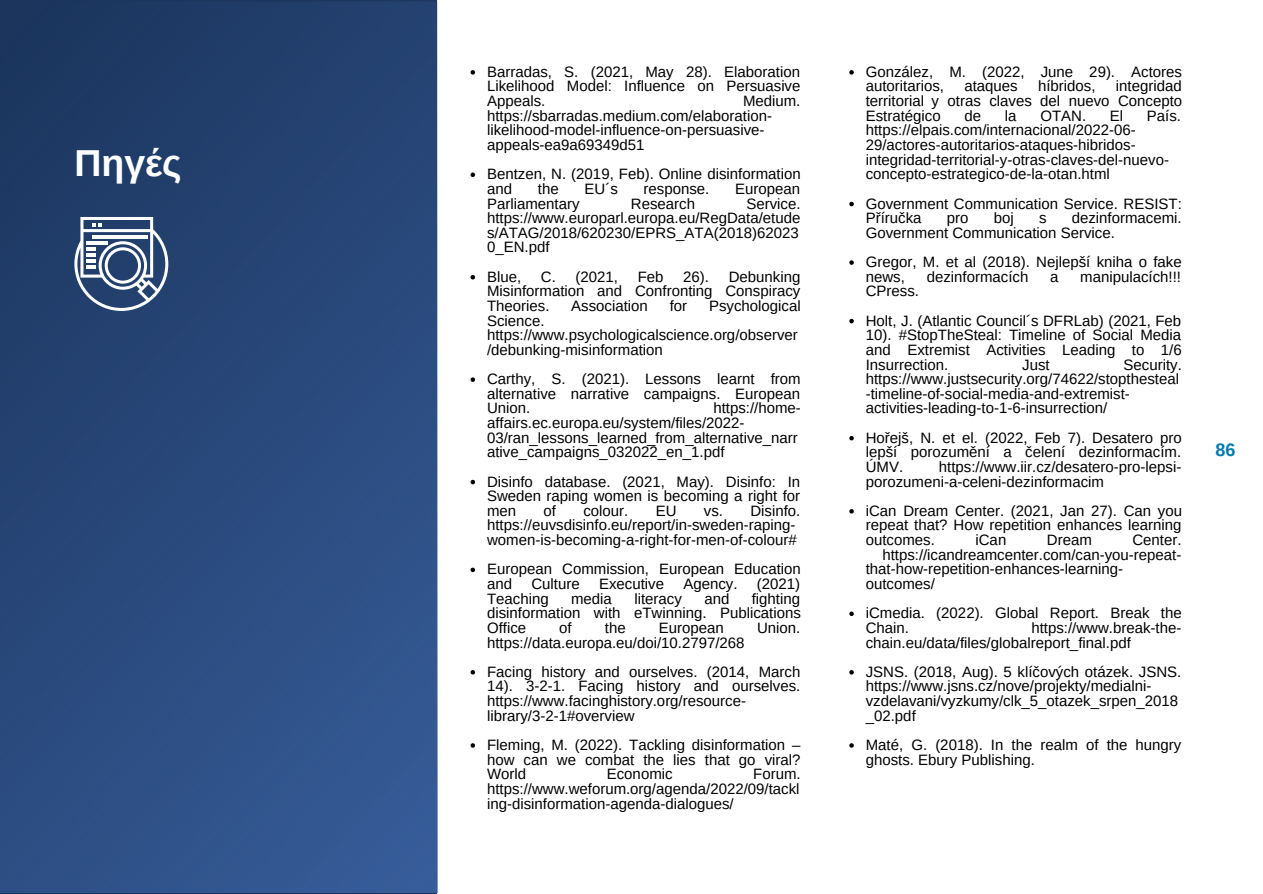
<style>
.page{position:relative;width:1263px;height:894px;background:#fff}
.page>*{position:absolute;margin:0;border:0;box-sizing:border-box;transform-origin:0 0}
.t1{font:700 37.5px "Arimo";color:#fff}
.t2{font:700 18px "Arimo";color:#007bad}
.t3{font:15px/14.5px "Arimo";color:#000}
</style>
<div class="page">
<img style="left:0;top:0;width:437px;height:892px">
<svg style="left:74px;top:217px;width:94px;height:94px"></svg>
<svg style="left:471px;top:70px;width:4px;height:5px"></svg>
<svg style="left:471px;top:172px;width:4px;height:5px"></svg>
<svg style="left:471px;top:275px;width:4px;height:4px"></svg>
<svg style="left:471px;top:377px;width:4px;height:5px"></svg>
<svg style="left:471px;top:479px;width:4px;height:5px"></svg>
<svg style="left:471px;top:567px;width:4px;height:5px"></svg>
<svg style="left:471px;top:670px;width:4px;height:4px"></svg>
<svg style="left:471px;top:743px;width:4px;height:4px"></svg>
<svg style="left:849px;top:70px;width:5px;height:5px"></svg>
<svg style="left:849px;top:202px;width:5px;height:4px"></svg>
<svg style="left:849px;top:260px;width:5px;height:5px"></svg>
<svg style="left:849px;top:319px;width:5px;height:4px"></svg>
<svg style="left:849px;top:436px;width:5px;height:4px"></svg>
<svg style="left:849px;top:509px;width:5px;height:4px"></svg>
<svg style="left:849px;top:611px;width:5px;height:5px"></svg>
<svg style="left:849px;top:670px;width:5px;height:4px"></svg>
<svg style="left:849px;top:743px;width:5px;height:4px"></svg>
<p class="t1" style="left:74px;top:141px;width:109px">Πηγές</p>
<p class="t3" style="left:487px;top:64px;width:315px;text-align:justify">Barradas, S. (2021, May 28). Elaboration Likelihood Model: Influence on Persuasive Appeals.</p>
<p class="t3" style="left:487px;top:94px;width:315px;text-indent:256px">Medium. https://sbarradas.medium.com/elaboration&shy;likelihood-model-influence-on-persuasive&shy;appeals-ea9a69349d51</p>
<p class="t3" style="left:487px;top:167px;width:315px">Bentzen, N. (2019, Feb). Online disinformation and</p>
<p class="t3" style="left:538px;top:181px;width:22px">the</p>
<p class="t3" style="left:584px;top:181px;width:35px">EU´s</p>
<p class="t3" style="left:644px;top:181px;width:67px">response.</p>
<p class="t3" style="left:735px;top:181px;width:67px">European</p>
<p class="t3" style="left:487px;top:196px;width:94px">Parliamentary</p>
<p class="t3" style="left:631px;top:196px;width:66px">Research</p>
<p class="t3" style="left:487px;top:196px;width:315px;text-indent:259px">Service. https://www.europarl.europa.eu/RegData/etude s/ATAG/2018/620230/EPRS_ATA(2018)62023<br>0_EN.pdf</p>
<p class="t3" style="left:487px;top:269px;width:36px">Blue,</p>
<p class="t3" style="left:541px;top:269px;width:79px">C. (2021,</p>
<p class="t3" style="left:638px;top:269px;width:27px">Feb</p>
<p class="t3" style="left:683px;top:269px;width:27px">26).</p>
<p class="t3" style="left:487px;top:269px;width:315px;text-align:justify;text-indent:242px">Debunking Misinformation and Confronting Conspiracy Theories.</p>
<p class="t3" style="left:571px;top:298px;width:78px">Association</p>
<p class="t3" style="left:670px;top:298px;width:19px">for</p>
<p class="t3" style="left:709px;top:298px;width:93px">Psychological</p>
<p class="t3" style="left:487px;top:313px;width:312px">Science. https://www.psychologicalscience.org/observer /debunking-misinformation</p>
<p class="t3" style="left:487px;top:371px;width:315px;text-align:justify">Carthy, S. (2021). Lessons learnt from alternative narrative campaigns. European Union.</p>
<p class="t3" style="left:487px;top:401px;width:315px;text-indent:226px">https://home&shy;affairs.ec.europa.eu/system/files/2022- 03/ran_lessons_learned_from_alternative_narr ative_campaigns_032022_en_1.pdf</p>
<p class="t3" style="left:487px;top:474px;width:315px;text-align:justify">Disinfo database. (2021, May). Disinfo: In Sweden raping women is becoming a right for men</p>
<p class="t3" style="left:487px;top:503px;width:315px;text-indent:217px">vs. Disinfo. https://euvsdisinfo.eu/report/in-sweden-raping&shy;women-is-becoming-a-right-for-men-of-colour#</p>
<p class="t3" style="left:487px;top:561px;width:315px">European Commission, European Education and</p>
<p class="t3" style="left:543px;top:503px;width:14px">of</p>
<p class="t3" style="left:583px;top:503px;width:46px">colour.</p>
<p class="t3" style="left:656px;top:503px;width:22px">EU</p>
<p class="t3" style="left:531px;top:576px;width:50px">Culture</p>
<p class="t3" style="left:599px;top:576px;width:66px">Executive</p>
<p class="t3" style="left:683px;top:576px;width:56px">Agency.</p>
<p class="t3" style="left:757px;top:576px;width:45px">(2021)</p>
<p class="t3" style="left:487px;top:591px;width:63px">Teaching</p>
<p class="t3" style="left:571px;top:591px;width:42px">media</p>
<p class="t3" style="left:634px;top:591px;width:49px">literacy</p>
<p class="t3" style="left:704px;top:591px;width:27px">and</p>
<p class="t3" style="left:487px;top:591px;width:315px;text-align:justify;text-indent:265px">fighting disinformation with eTwinning. Publications Office</p>
<p class="t3" style="left:559px;top:620px;width:14px">of</p>
<p class="t3" style="left:605px;top:620px;width:22px">the</p>
<p class="t3" style="left:659px;top:620px;width:67px">European</p>
<p class="t3" style="left:757px;top:620px;width:45px">Union.</p>
<p class="t3" style="left:487px;top:635px;width:259px">https://data.europa.eu/doi/10.2797/268</p>
<p class="t3" style="left:487px;top:664px;width:315px">Facing history and ourselves. (2014, March 14). 3-2-1. Facing history and ourselves. https://www.facinghistory.org/resource&shy;library/3-2-1#overview</p>
<p class="t3" style="left:487px;top:737px;width:315px;text-align:justify">Fleming, M. (2022). Tackling disinformation – how can we combat the lies that go viral?<br>World</p>
<p class="t3" style="left:607px;top:766px;width:67px">Economic</p>
<p class="t3" style="left:487px;top:766px;width:315px;text-align:justify;text-indent:266px">Forum. https://www.weforum.org/agenda/2022/09/tackl ing-disinformation-agenda-dialogues/</p>
<p class="t3" style="left:866px;top:64px;width:318px">González, M. (2022, June 29). Actores autoritarios,</p>
<p class="t3" style="left:964px;top:79px;width:55px">ataques</p>
<p class="t3" style="left:1038px;top:79px;width:59px">híbridos,</p>
<p class="t3" style="left:866px;top:79px;width:318px;text-align:justify;text-indent:250px">integridad territorial y otras claves del nuevo Concepto Estratégico</p>
<p class="t3" style="left:964px;top:108px;width:18px">de</p>
<p class="t3" style="left:1005px;top:108px;width:13px">la</p>
<p class="t3" style="left:1040px;top:108px;width:47px">OTAN.</p>
<p class="t3" style="left:1110px;top:108px;width:15px">El</p>
<p class="t3" style="left:1147px;top:108px;width:36px">País.</p>
<p class="t3" style="left:866px;top:123px;width:305px">https://elpais.com/internacional/2022-06- 29/actores-autoritarios-ataques-hibridos&shy;integridad-territorial-y-otras-claves-del-nuevo&shy;concepto-estrategico-de-la-otan.html</p>
<p class="t3" style="left:866px;top:196px;width:318px">Government Communication Service. RESIST:<br>Příručka</p>
<p class="t3" style="left:866px;top:211px;width:317px;text-indent:206px">dezinformacemi.<br>Government Communication Service.</p>
<p class="t3" style="left:866px;top:254px;width:317px">Gregor, M. et al (2018). Nejlepší kniha o fake news,</p>
<p class="t3" style="left:947px;top:211px;width:23px">pro</p>
<p class="t3" style="left:994px;top:211px;width:22px">boj</p>
<p class="t3" style="left:1039px;top:211px;width:9px">s</p>
<p class="t3" style="left:927px;top:269px;width:103px">dezinformacích</p>
<p class="t3" style="left:1050px;top:269px;width:10px">a</p>
<p class="t3" style="left:1080px;top:269px;width:102px">manipulacích!!!</p>
<p class="t3" style="left:866px;top:284px;width:55px">CPress.</p>
<p class="t3" style="left:866px;top:313px;width:317px;text-align:justify">Holt, J. (Atlantic Council´s DFRLab) (2021, Feb 10). #StopTheSteal: Timeline of Social Media and Extremist Activities Leading to 1/6<br>Insurrection.</p>
<p class="t3" style="left:866px;top:357px;width:318px;text-indent:258px">Security. https://www.justsecurity.org/74622/stopthesteal -timeline-of-social-media-and-extremist&shy;activities-leading-to-1-6-insurrection/</p>
<p class="t3" style="left:866px;top:430px;width:318px;text-align:justify">Hořejš, N. et el. (2022, Feb 7). Desatero pro lepší porozumění a čelení dezinformacím.<br>ÚMV.</p>
<p class="t3" style="left:1022px;top:357px;width:29px">Just</p>
<p class="t3" style="left:866px;top:459px;width:317px;text-indent:73px">https://www.iir.cz/desatero-pro-lepsi&shy;porozumeni-a-celeni-dezinformacim</p>
<p class="t3" style="left:866px;top:503px;width:318px;text-align:justify">iCan Dream Center. (2021, Jan 27). Can you repeat that? How repetition enhances learning outcomes.</p>
<p class="t3" style="left:975px;top:532px;width:32px">iCan</p>
<p class="t3" style="left:1047px;top:532px;width:46px">Dream</p>
<p class="t3" style="left:1132px;top:532px;width:51px">Center.</p>
<p class="t3" style="left:882px;top:547px;width:301px">https://icandreamcenter.com/can-you-repeat-</p>
<p class="t3" style="left:866px;top:561px;width:259px">that-how-repetition-enhances-learning-</p>
<p class="t3" style="left:866px;top:576px;width:71px">outcomes/</p>
<p class="t3" style="left:866px;top:605px;width:317px">iCmedia. (2022). Global Report. Break the<br>Chain.</p>
<p class="t3" style="left:866px;top:620px;width:317px;text-indent:166px">https://www.break-the&shy;chain.eu/data/files/globalreport_final.pdf</p>
<p class="t3" style="left:866px;top:664px;width:317px">JSNS. (2018, Aug). 5 klíčových otázek. JSNS. https://www.jsns.cz/nove/projekty/medialni&shy;vzdelavani/vyzkumy/clk_5_otazek_srpen_2018 _02.pdf</p>
<p class="t3" style="left:866px;top:737px;width:317px">Maté, G. (2018). In the realm of the hungry ghosts. Ebury Publishing.</p>
<p class="t2" style="left:1216px;top:440px;width:22px">86</p>
</div>
